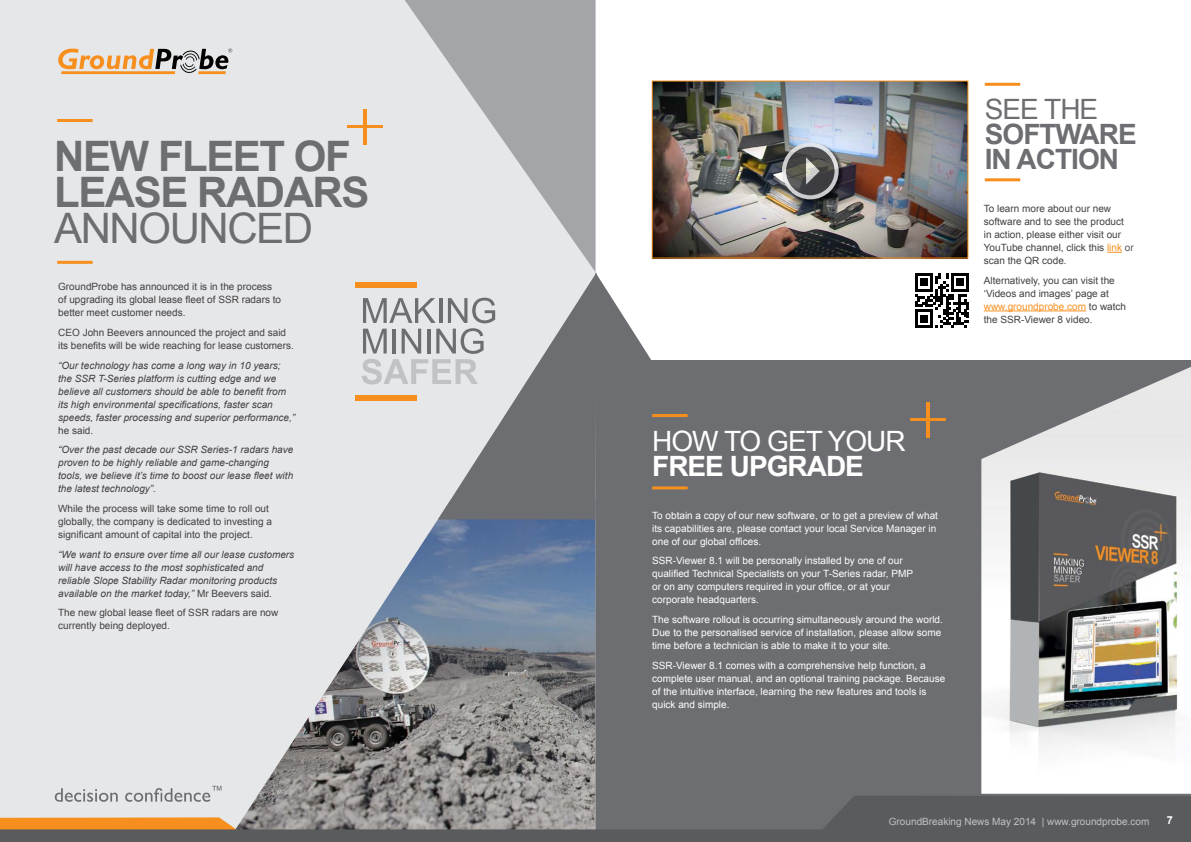
<style>
.page{position:relative;width:1191px;height:842px;background:#fff}
.page>*{position:absolute;margin:0;border:0;box-sizing:border-box;transform-origin:0 0}
.t1{font:700 42px/36px "Arial";letter-spacing:-.035em;color:#6d6e71}
.t2{font:42px "Arial";letter-spacing:-.035em;color:#6d6e71}
.t3{font:700 28px/25px "Arial";letter-spacing:-.035em;color:#6d6e71}
.t4{font:28px "Arial";letter-spacing:-.035em;color:#fff}
.t5{font:700 28px "Arial";letter-spacing:-.035em;color:#fff}
.t6{font:28px "Arial";letter-spacing:-.035em;color:#6d6e71}
.t7{font:700 11px "Arial";color:#fff}
.t8{font:10px/13px "Arial";color:#fff}
.t9{font:10px/13px "Arial";color:#414042}
.t10{font:italic 10px/13px "Arial";color:#414042}
.t11{font:10px "Arial";color:#c0c2c4}
.t12{font:700 7px "Arial";color:#fff}
.s1{font-style:normal}
.s2{color:#f78f1e}
.s3{color:#565659}
</style>
<div class="page">
<div style="left:646px;top:360px;width:545px;height:482px;background:#6d6e71"></div>
<div style="left:0;top:0;width:595px;height:796px;background:#e6e7e8"></div>
<img style="left:234px;top:498px;width:361px;height:298px">
<svg style="left:595px;top:272px;width:351px;height:524px"></svg>
<svg style="left:55px;top:788px;width:63px;height:8px"></svg>
<svg style="left:125px;top:786px;width:96px;height:10px"></svg>
<hr style="left:348px;top:125px;width:35px;height:3px;background:#f78f1e">
<hr style="left:364px;top:109px;width:3px;height:36px;background:#f78f1e">
<svg style="left:0;top:796px;width:1191px;height:46px;background:#7d7874"></svg>
<hr style="left:57px;top:261px;width:36px;height:3px;background:#f78f1e">
<hr style="left:57px;top:119px;width:36px;height:3px;background:#f78f1e">
<svg style="left:58px;top:49px;width:174px;height:25px;background:#cbaf91"></svg>
<svg style="left:404px;top:0;width:191px;height:272px;background:#c4c6c8"></svg>
<svg style="left:362px;top:273px;width:234px;height:246px;background:#b7b7b9"></svg>
<div style="left:355px;top:282px;width:62px;height:5px;background:#f78f1e"></div>
<div style="left:355px;top:395px;width:62px;height:5px;background:#f78f1e"></div>
<svg style="left:1107px;top:252px;width:15px;height:1px"></svg>
<hr style="left:983px;top:311px;width:103px;height:1px;background:#f78f1e">
<hr style="left:984px;top:178px;width:36px;height:3px;background:#f78f1e">
<hr style="left:984px;top:83px;width:36px;height:3px;background:#f78f1e">
<hr style="left:910px;top:418px;width:35px;height:3px;background:#f78f1e">
<hr style="left:926px;top:402px;width:3px;height:35px;background:#f78f1e">
<hr style="left:652px;top:486px;width:35px;height:3px;background:#f78f1e">
<hr style="left:652px;top:414px;width:35px;height:3px;background:#f78f1e">
<img style="left:653px;top:83px;width:313px;height:174px">
<div style="left:651px;top:81px;width:317px;height:178px;border:1px solid #f78f1e"></div>
<div style="left:782px;top:143px;width:62px;height:62px;background:#000;opacity:.75"></div>
<svg style="left:782px;top:143px;width:56px;height:56px"></svg>
<svg style="left:786px;top:147px;width:48px;height:48px"></svg>
<svg style="left:806px;top:157px;width:13px;height:28px"></svg>
<svg style="left:914px;top:273px;width:55px;height:55px"></svg>
<img style="left:981px;top:367px;width:210px;height:427px">
<h1 class="t1" style="left:54px;top:139px;width:317px">NEW FLEET OF<br>LEASE RADARS</h1>
<h1 class="t2" style="left:54px;top:200px;width:260px">ANNOUNCED</h1>
<p class="t9" style="left:58px;top:280px;width:224px">GroundProbe has announced it is in the process of upgrading its global lease fleet of SSR radars to better meet customer needs.</p>
<p class="t9" style="left:58px;top:326px;width:237px">CEO John Beevers announced the project and said its benefits will be wide reaching for lease customers.</p>
<p class="t10" style="left:58px;top:359px;width:238px">“Our technology has come a long way in 10 years; the SSR T-Series platform is cutting edge and we believe all customers should be able to benefit from its high environmental specifications, faster scan speeds, faster processing and superior performance,”</p>
<p class="t9" style="left:58px;top:424px;width:37px">he said.</p>
<p class="t10" style="left:58px;top:443px;width:237px">“Over the past decade our SSR Series-1 radars have proven to be highly reliable and game-changing tools, we believe it’s time to boost our lease fleet with the latest technology”.</p>
<p class="t9" style="left:58px;top:502px;width:215px">While the process will take some time to roll out globally, the company is dedicated to investing a significant amount of capital into the project.</p>
<p class="t10" style="left:58px;top:548px;width:238px">“We want to ensure over time all our lease customers will have access to the most sophisticated and reliable Slope Stability Radar monitoring products available on the market today,” <span class="s1">Mr Beevers said.</span></p>
<p class="t9" style="left:58px;top:606px;width:222px">The new global lease fleet of SSR radars are now currently being deployed.</p>
<h2 class="t6" style="left:984px;top:91px;width:115px">SEE THE</h2>
<h2 class="t3" style="left:984px;top:123px;width:153px">SOFTWARE<br>IN ACTION</h2>
<p class="t9" style="left:983px;top:202px;width:151px">To learn more about our new software and to see the product in action, please either visit our<br>YouTube channel, click this <span class="s2">link</span> <span class="s3">or </span>scan the QR code.</p>
<p class="t9" style="left:983px;top:274px;width:144px">Alternatively, you can visit the ‘Videos and images’ page at <span class="s2">www.groundprobe.com</span> to watch the SSR-Viewer 8 video.</p>
<h2 class="t4" style="left:652px;top:423px;width:255px">HOW TO GET YOUR</h2>
<h2 class="t5" style="left:652px;top:448px;width:213px">FREE UPGRADE</h2>
<p class="t8" style="left:652px;top:509px;width:287px">To obtain a copy of our new software, or to get a preview of what its capabilities are, please contact your local Service Manager in one of our global offices.</p>
<p class="t8" style="left:652px;top:554px;width:262px">SSR-Viewer 8.1 will be personally installed by one of our qualified Technical Specialists on your T-Series radar, PMP or on any computers required in your office, or at your corporate headquarters.</p>
<p class="t8" style="left:652px;top:613px;width:292px">The software rollout is occurring simultaneously around the world.<br>Due to the personalised service of installation, please allow some time before a technician is able to make it to your site.</p>
<p class="t8" style="left:652px;top:659px;width:294px">SSR-Viewer 8.1 comes with a comprehensive help function, a complete user manual, and an optional training package. Because of the intuitive interface, learning the new features and tools is quick and simple.</p>
<p class="t12" style="left:1073px;top:816px;width:79px">www.groundprobe.com</p>
<p class="t7" style="left:1166px;top:813px;width:8px">7</p>
<p class="t11" style="left:889px;top:815px;width:262px">GroundBreaking News May 2014 | www.groundprobe.com</p>
</div>
